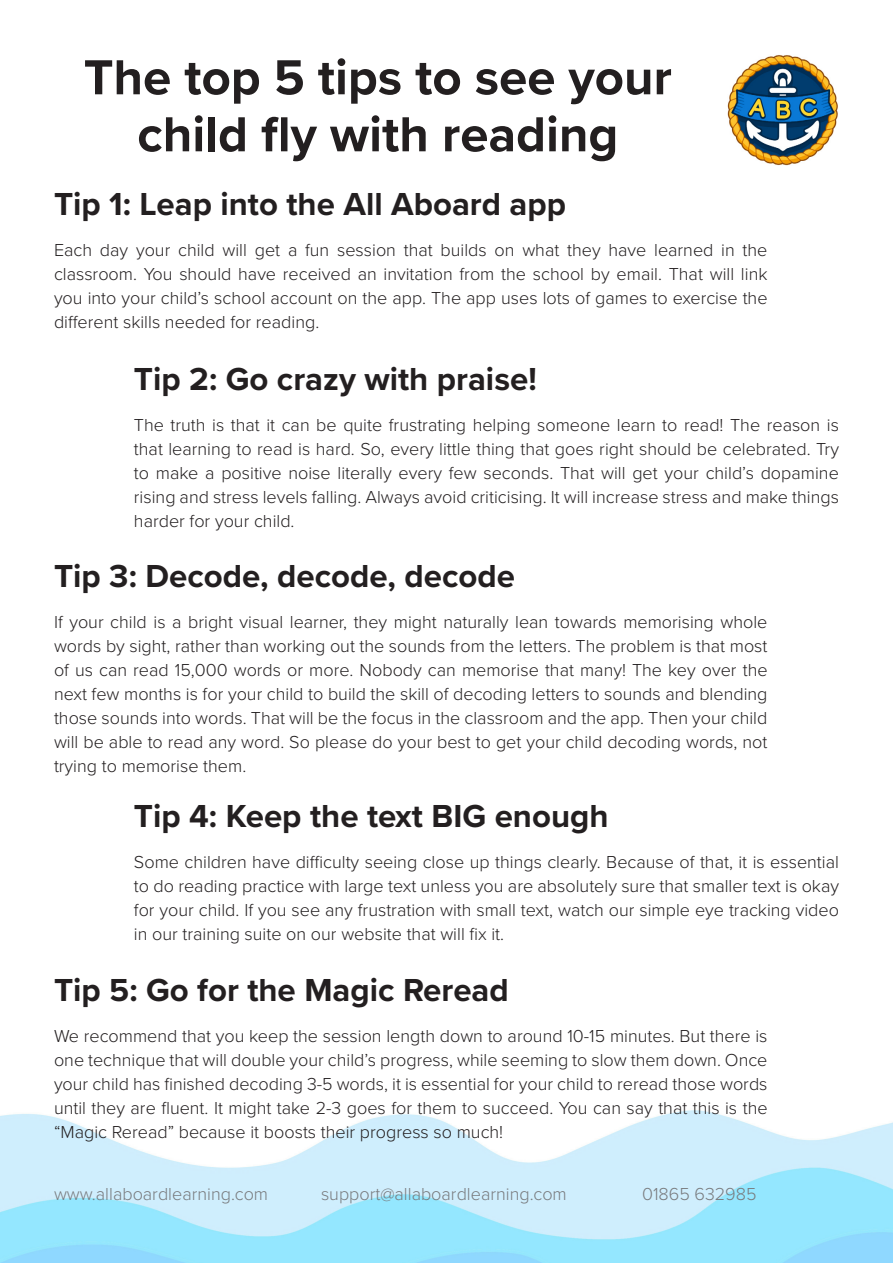
<style>
.page{position:relative;width:893px;height:1263px;background:#fff}
.page>*{position:absolute;margin:0;border:0;box-sizing:border-box;transform-origin:0 0}
.t1{font:700 51px/57px "Proxima Nova";color:#231f20;text-align:center}
.Sub-heading{font:700 33px "Proxima Nova";color:#231f20}
.Body_copy{font:300 18px/24px "Proxima Nova";color:#231f20;text-align:justify}
.Body_copy-2{font:300 18px "Proxima Nova";color:#787a7d}
</style>
<div class="page">
<img style="left:0;top:1110px;width:893px;height:153px">
<img style="left:727px;top:55px;width:111px;height:111px">
<p class="t1" style="left:84px;top:48px;width:590px">The top 5 tips to see your child fly with reading</p>
<p class="Sub-heading" style="left:54px;top:180px;width:514px">Tip 1: Leap into the All Aboard app</p>
<p class="Body_copy" style="left:54px;top:237px;width:715px">Each day your child will get a fun session that builds on what they have learned in the classroom. You should have received an invitation from the school by email. That will link you into your child’s school account on the app. The app uses lots of games to exercise the different skills needed for reading.</p>
<p class="Sub-heading" style="left:134px;top:354px;width:404px">Tip 2: Go crazy with praise!</p>
<p class="Body_copy" style="left:134px;top:412px;width:707px">The truth is that it can be quite frustrating helping someone learn to read! The reason is that learning to read is hard. So, every little thing that goes right should be celebrated. Try to make a positive noise literally every few seconds. That will get your child’s dopamine rising and stress levels falling. Always avoid criticising. It will increase stress and make things harder for your child.</p>
<p class="Sub-heading" style="left:54px;top:552px;width:463px">Tip 3: Decode, decode, decode</p>
<p class="Body_copy" style="left:54px;top:609px;width:715px">If your child is a bright visual learner, they might naturally lean towards memorising whole words by sight, rather than working out the sounds from the letters. The problem is that most of us can read 15,000 words or more. Nobody can memorise that many! The key over the next few months is for your child to build the skill of decoding letters to sounds and blending those sounds into words. That will be the focus in the classroom and the app. Then your child will be able to read any word. So please do your best to get your child decoding words, not trying to memorise them.</p>
<p class="Sub-heading" style="left:134px;top:791px;width:476px">Tip 4: Keep the text BIG enough</p>
<p class="Body_copy" style="left:134px;top:849px;width:707px">Some children have difficulty seeing close up things clearly. Because of that, it is essential to do reading practice with large text unless you are absolutely sure that smaller text is okay for your child. If you see any frustration with small text, watch our simple eye tracking video in our training suite on our website that will fix it.</p>
<p class="Sub-heading" style="left:54px;top:966px;width:456px">Tip 5: Go for the Magic Reread</p>
<p class="Body_copy" style="left:54px;top:1023px;width:715px">We recommend that you keep the session length down to around 10-15 minutes. But there is one technique that will double your child’s progress, while seeming to slow them down. Once your child has finished decoding 3-5 words, it is essential for your child to reread those words until they are fluent. It might take 2-3 goes for them to succeed. You can say that this is the “Magic Reread” because it boosts their progress so much!</p>
<p class="Body_copy-2" style="left:54px;top:1180px;width:216px">www.allaboardlearning.com</p>
<p class="Body_copy-2" style="left:321px;top:1180px;width:247px">support@allaboardlearning.com</p>
<p class="Body_copy-2" style="left:642px;top:1180px;width:116px">01865 632985</p>
</div>
